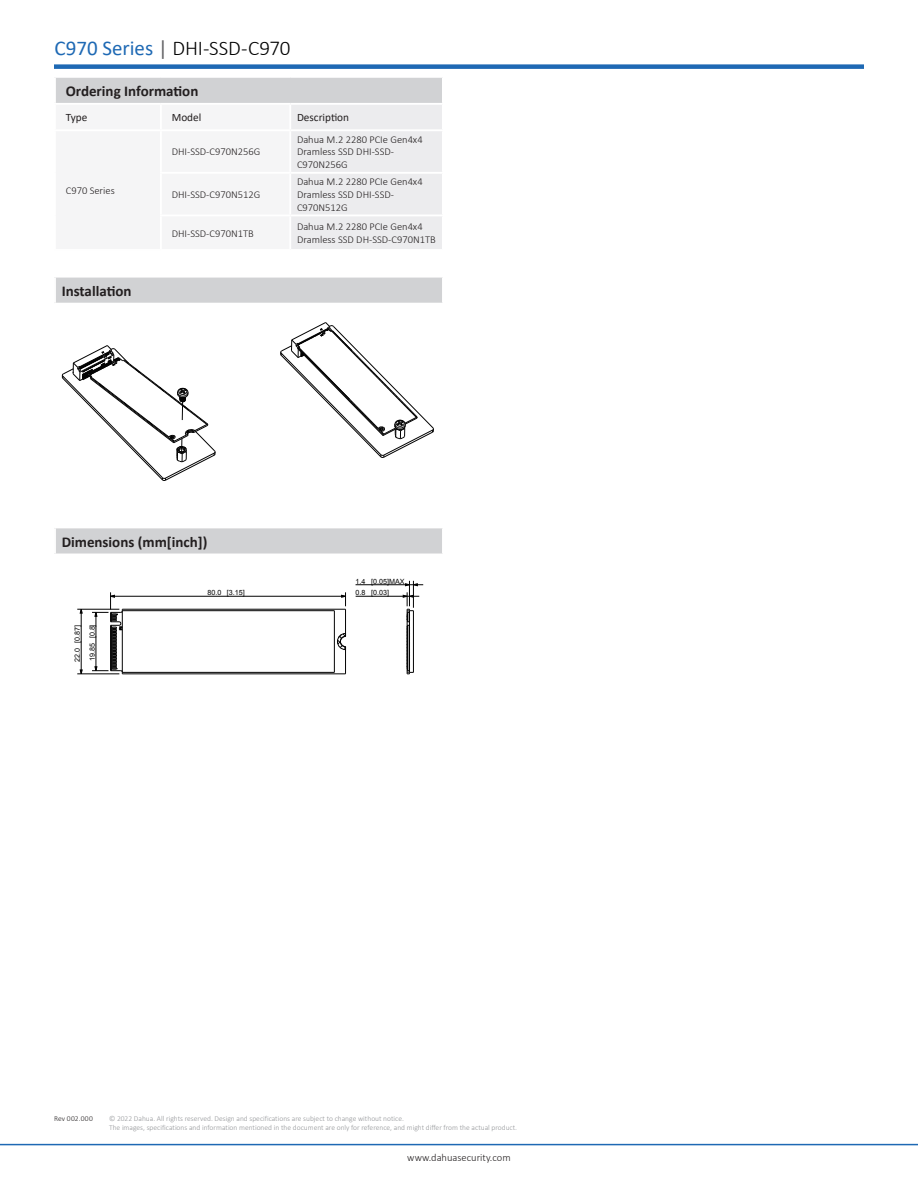
<style>
.page{position:relative;width:918px;height:1188px;background:#fff}
.page>*{position:absolute;margin:0;border:0;box-sizing:border-box;transform-origin:0 0}
.t1{font:300 21px "Calibri";letter-spacing:-.015em;color:#000}
.t2{font:700 15px "Calibri";color:#231f20}
.t3{font:11.25px "Calibri";color:#231f20}
.t4{font:300 10.5px/12.6px "Calibri";color:#231f20}
.t5{font:300 7.5px "Calibri";color:#939598}
.t6{font:300 7.5px "Calibri";letter-spacing:.035em;color:#231f20}
.t7{font:7.2px "Arial";color:#030303}
.s1{font-weight:400;color:#1e69b4}
.s2{font-weight:400;color:#636366}
</style>
<div class="page">
<div style="left:54px;top:64px;width:810px;height:5px;background:#1e69b4"></div>
<hr style="left:0;top:1144px;width:918px;height:1px;background:#1e69b4">
<div style="left:55px;top:277px;width:388px;height:27px;background:#d1d2d4"></div>
<hr style="left:54px;top:276px;width:390px;height:2px;background:#fff">
<hr style="left:54px;top:278px;width:2px;height:25px;background:#fff">
<hr style="left:442px;top:278px;width:2px;height:25px;background:#fff">
<hr style="left:54px;top:303px;width:390px;height:2px;background:#fff">
<div style="left:55px;top:527px;width:388px;height:27px;background:#d1d2d4"></div>
<hr style="left:54px;top:527px;width:390px;height:1px;background:#fff">
<hr style="left:54px;top:528px;width:2px;height:26px;background:#fff">
<hr style="left:442px;top:528px;width:2px;height:26px;background:#fff">
<svg style="left:62px;top:345px;width:154px;height:136px"></svg>
<svg style="left:280px;top:322px;width:154px;height:136px"></svg>
<hr style="left:122px;top:609px;width:1px;height:65px;background:#030303">
<hr style="left:122px;top:674px;width:224px;height:1px;background:#030303">
<hr style="left:122px;top:672px;width:212px;height:1px;background:#030303">
<hr style="left:122px;top:610px;width:212px;height:1px;background:#030303">
<hr style="left:122px;top:609px;width:224px;height:1px;background:#030303">
<hr style="left:334px;top:611px;width:1px;height:61px;background:#030303">
<hr style="left:81px;top:609px;width:1px;height:65px;background:#030303">
<hr style="left:77px;top:674px;width:42px;height:1px;background:#030303">
<svg style="left:92px;top:592px;width:31px;height:81px"></svg>
<hr style="left:77px;top:609px;width:42px;height:1px;background:#030303">
<hr style="left:111px;top:596px;width:235px;height:1px;background:#030303">
<svg style="left:337px;top:592px;width:9px;height:82px"></svg>
<svg style="left:403px;top:581px;width:15px;height:94px"></svg>
<hr style="left:356px;top:596px;width:63px;height:1px;background:#030303">
<hr style="left:356px;top:584px;width:67px;height:1px;background:#030303">
<div style="left:55px;top:77px;width:388px;height:27px;background:#d1d2d4"></div>
<div style="left:291px;top:105px;width:151px;height:109px;background:#ececee"></div>
<div style="left:161px;top:215px;width:129px;height:35px;background:#f5f5f6"></div>
<div style="left:290px;top:215px;width:153px;height:35px;background:#ececee"></div>
<hr style="left:54px;top:76px;width:107px;height:2px;background:#fff">
<hr style="left:161px;top:76px;width:129px;height:2px;background:#fff">
<hr style="left:290px;top:76px;width:154px;height:2px;background:#fff">
<hr style="left:54px;top:78px;width:2px;height:25px;background:#fff">
<hr style="left:442px;top:78px;width:2px;height:25px;background:#fff">
<hr style="left:54px;top:103px;width:107px;height:2px;background:#fff">
<hr style="left:161px;top:103px;width:129px;height:2px;background:#fff">
<hr style="left:290px;top:103px;width:154px;height:2px;background:#fff">
<hr style="left:290px;top:129px;width:154px;height:2px;background:#fff">
<hr style="left:290px;top:172px;width:154px;height:2px;background:#fff">
<hr style="left:160px;top:215px;width:130px;height:1px;background:#fff">
<hr style="left:160px;top:216px;width:2px;height:33px;background:#fff">
<hr style="left:290px;top:215px;width:154px;height:1px;background:#fff">
<hr style="left:289px;top:216px;width:2px;height:33px;background:#fff">
<hr style="left:442px;top:216px;width:2px;height:33px;background:#fff">
<hr style="left:161px;top:249px;width:129px;height:2px;background:#fff">
<hr style="left:290px;top:249px;width:154px;height:2px;background:#fff">
<p class="t1" style="left:55px;top:35px;width:237px"><span class="s1">C970 Series</span> <span class="s2">|</span> DHI-SSD-C970</p>
<p class="t2" style="left:66px;top:80px;width:134px">Ordering Information</p>
<p class="t3" style="left:66px;top:110px;width:23px">Type</p>
<p class="t3" style="left:172px;top:110px;width:31px">Model</p>
<p class="t3" style="left:297px;top:110px;width:54px">Description</p>
<p class="t4" style="left:66px;top:184px;width:51px">C970 Series</p>
<p class="t2" style="left:62px;top:280px;width:71px">Installation</p>
<p class="t4" style="left:172px;top:146px;width:90px">DHI-SSD-C970N256G</p>
<p class="t4" style="left:172px;top:188px;width:90px">DHI-SSD-C970N512G</p>
<p class="t4" style="left:297px;top:133px;width:127px">Dahua M.2 2280 PCIe Gen4x4<br>Dramless SSD DHI-SSD-<br>C970N256G</p>
<p class="t4" style="left:297px;top:176px;width:127px">Dahua M.2 2280 PCIe Gen4x4<br>Dramless SSD DHI-SSD-<br>C970N512G</p>
<p class="t4" style="left:172px;top:227px;width:84px">DHI-SSD-C970N1TB</p>
<p class="t4" style="left:297px;top:220px;width:140px">Dahua M.2 2280 PCIe Gen4x4<br>Dramless SSD DH-SSD-C970N1TB</p>
<p class="t2" style="left:62px;top:531px;width:147px">Dimensions (mm[inch])</p>
<p class="t7" style="left:73px;top:662px;width:39px;rotate:-90deg">22.0 [0.87]</p>
<p class="t7" style="left:87px;top:661px;width:38px;rotate:-90deg">19.85 [0.8]</p>
<p class="t7" style="left:208px;top:588px;width:39px">80.0 [3.15]</p>
<p class="t7" style="left:356px;top:576px;width:51px">1.4 [0.05]MAX</p>
<p class="t7" style="left:356px;top:588px;width:35px">0.8 [0.03]</p>
<p class="t6" style="left:54px;top:1113px;width:40px">Rev 002.000</p>
<p class="t5" style="left:109px;top:1113px;width:296px">© 2022 Dahua. All rights reserved. Design and specifications are subject to change without notice.</p>
<p class="t5" style="left:109px;top:1122px;width:410px">The images, specifications and information mentioned in the document are only for reference, and might differ from the actual product.</p>
<p class="t4" style="left:407px;top:1151px;width:105px">www.dahuasecurity.com</p>
</div>
